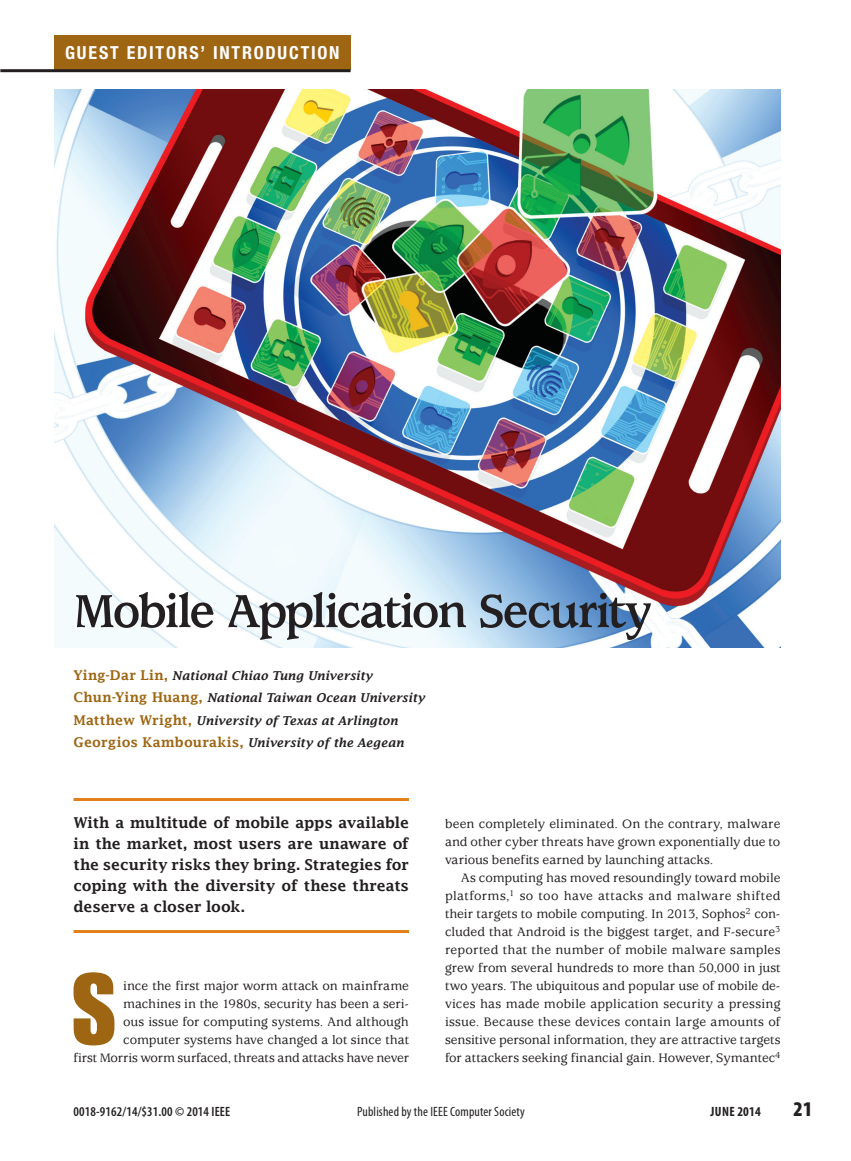
<style>
.page{position:relative;width:851px;height:1161px;background:#fff}
.page>*{position:absolute;margin:0;border:0;box-sizing:border-box;transform-origin:0 0}
.t1{font:98.4px "Impact LT Std";color:#9e6512}
.t2{font:700 51px "Usherwood Std";letter-spacing:-.05em;color:#231f20}
.t3{font:900 condensed 21px "Myriad Pro";color:#231f20}
.t4{font:700 condensed 18px "Helvetica Neue LT Std";letter-spacing:.1em;color:#fff}
.t5{font:600 15px/21px "Lucida Fax";letter-spacing:-.01em;color:#231f20;text-align:justify}
.t6{font:500 13.5px/18px "Usherwood Std";letter-spacing:.005em;color:#231f20;text-align:right}
.t7{font:500 13.5px "Usherwood Std";letter-spacing:.035em;color:#231f20}
.t8{font:500 13.5px "Usherwood Std";letter-spacing:.025em;color:#231f20}
.t9{font:condensed 13.5px "Myriad Pro";letter-spacing:.01em;color:#231f20}
.t10{font:600 condensed 13.5px "Myriad Pro";letter-spacing:.01em;color:#231f20}
.t11{font:700 condensed 13.5px "Myriad Pro";letter-spacing:.02em;color:#231f20}
.t12{font:italic 600 12px/22.5px "Lucida Fax";letter-spacing:.01em;color:#231f20}
.s1{font-style:normal;font-size:13.5px;color:#9e6512}
</style>
<div class="page">
<div style="left:54px;top:35px;width:296px;height:35px;background:#9e6512"></div>
<hr style="left:0;top:69px;width:350px;height:3px;background:#231f20">
<img style="left:54px;top:90px;width:726px;height:558px">
<hr style="left:74px;top:798px;width:335px;height:3px;background:#e4801b">
<hr style="left:74px;top:930px;width:335px;height:3px;background:#e4801b">
<h3 class="t4" style="left:65px;top:41px;width:276px">GUEST EDITORS’ INTRODUCTION</h3>
<p class="t2" style="left:74px;top:583px;width:579px">Mobile Application Security</p>
<p class="t12" style="left:74px;top:664px;width:352px"><span class="s1">Ying-Dar Lin,</span> National Chiao Tung University <span class="s1">Chun-Ying Huang,</span> National Taiwan Ocean University <span class="s1">Matthew Wright,</span> University of Texas at Arlington <span class="s1">Georgios Kambourakis,</span> University of the Aegean</p>
<p class="t5" style="left:74px;top:812px;width:337px">With a multitude of mobile apps available in the market, most users are unaware of the security risks they bring. Strategies for coping with the diversity of these threats deserve a closer look.</p>
<p class="t1" style="left:72px;top:952px;width:45px">S</p>
<p class="t6" style="left:73px;top:977px;width:337px">ince the first major worm attack on mainframe machines in the 1980s, security has been a seri-<br>ous issue for computing systems. And although computer systems have changed a lot since that<br>first Morris worm surfaced, threats and attacks have never</p>
<p class="t6" style="left:445px;top:815px;width:337px">been completely eliminated. On the contrary, malware</p>
<p class="t6" style="left:445px;top:833px;width:337px">and other cyber threats have grown exponentially due to</p>
<p class="t6" style="left:445px;top:851px;width:270px">various benefits earned by launching attacks.</p>
<p class="t6" style="left:461px;top:869px;width:321px">As computing has moved resoundingly toward mobile</p>
<p class="t7" style="left:445px;top:888px;width:337px">platforms,<sup>1</sup> so too have attacks and malware shifted</p>
<p class="t6" style="left:445px;top:905px;width:337px">their targets to mobile computing. In 2013, Sophos<sup>2</sup> con-</p>
<p class="t6" style="left:445px;top:923px;width:337px">cluded that Android is the biggest target, and F-secure<sup>3</sup></p>
<p class="t8" style="left:445px;top:942px;width:337px">reported that the number of mobile malware samples</p>
<p class="t6" style="left:445px;top:959px;width:337px">grew from several hundreds to more than 50,000 in just</p>
<p class="t6" style="left:445px;top:977px;width:337px">two years. The ubiquitous and popular use of mobile de-</p>
<p class="t6" style="left:445px;top:995px;width:337px">vices has made mobile application security a pressing</p>
<p class="t6" style="left:445px;top:1013px;width:337px">issue. Because these devices contain large amounts of</p>
<p class="t6" style="left:445px;top:1031px;width:337px">sensitive personal information, they are attractive targets</p>
<p class="t6" style="left:445px;top:1049px;width:337px">for attackers seeking financial gain. However, Symantec<sup>4</sup></p>
<p class="t10" style="left:74px;top:1104px;width:158px">0018-9162/14/$31.00 © 2014 IEEE</p>
<p class="t9" style="left:357px;top:1104px;width:169px">Published by the IEEE Computer Society</p>
<p class="t11" style="left:710px;top:1103px;width:52px">JUNE 2014</p>
<p class="t3" style="left:793px;top:1096px;width:20px">21</p>
</div>
